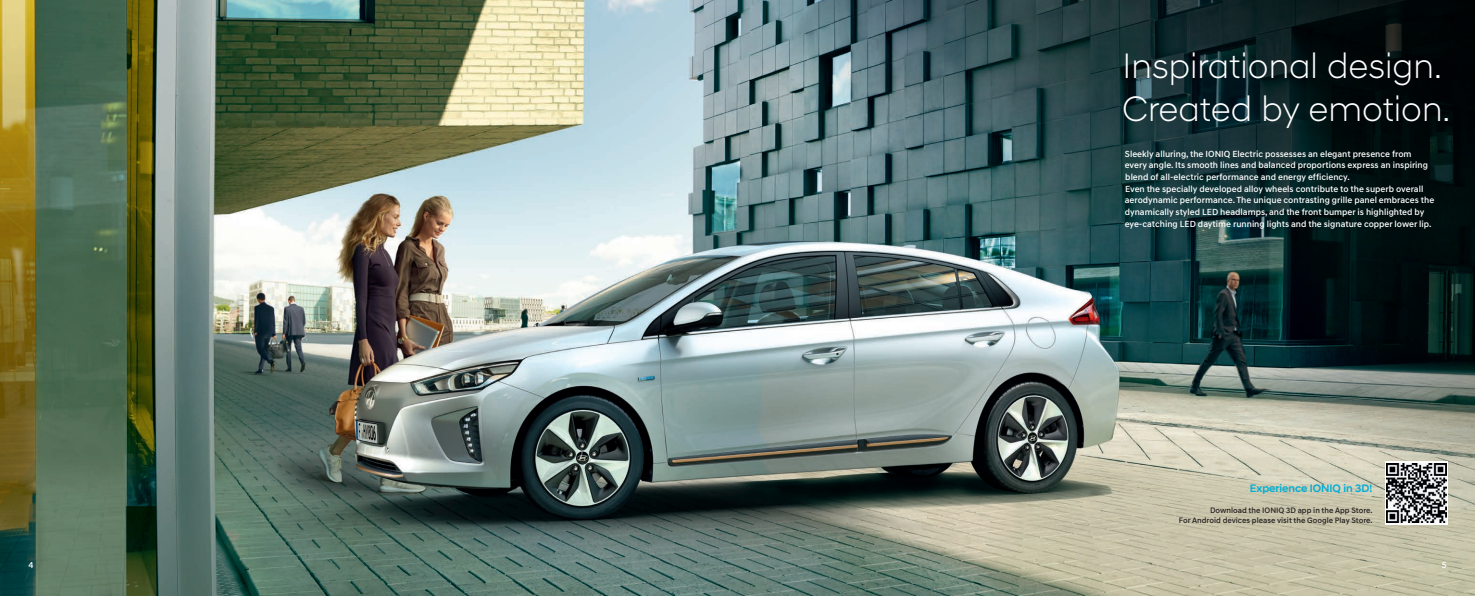
<style>
.page{position:relative;width:1475px;height:596px;background:#fff}
.page>*{position:absolute;margin:0;border:0;box-sizing:border-box;transform-origin:0 0}
.t1{font:300 36px/43.2px "Hyundai Sans Head";color:#fff}
.t2{font:500 11px "Hyundai Sans Head";color:#00aed5}
.t3{font:500 9px/11.7px "Hyundai Sans Text";color:#fff}
.t4{font:500 8px/10.4px "Hyundai Sans Text";color:#231f20;text-align:right}
</style>
<div class="page">
<img style="left:0;top:0;width:1474px;height:595px">
<img style="left:769px;top:0;width:705px;height:535px">
<svg style="left:1384px;top:461px;width:63px;height:63px"></svg>
<img style="left:1386px;top:463px;width:60px;height:59px">
<h1 class="t1" style="left:1121px;top:44px;width:329px">Inspirational design.<br>Created by emotion.</h1>
<p class="t3" style="left:1124px;top:147px;width:311px">Sleekly alluring, the IONIQ Electric possesses an elegant presence from every angle. Its smooth lines and balanced proportions express an inspiring blend of all-electric performance and energy efficiency.<br>Even the specially developed alloy wheels contribute to the superb overall aerodynamic performance. The unique contrasting grille panel embraces the dynamically styled LED headlamps, and the front bumper is highlighted by eye-catching LED daytime running lights and the signature copper lower lip.</p>
<p class="t2" style="left:1249px;top:481px;width:124px">Experience IONIQ in 3D!</p>
<p class="t4" style="left:1178px;top:504px;width:195px">Download the IONIQ 3D app in the App Store.<br>For Android devices please visit the Google Play Store.</p>
<p class="t3" style="left:28px;top:558px;width:7px">4</p>
<p class="t3" style="left:1441px;top:558px;width:6px">5</p>
</div>
